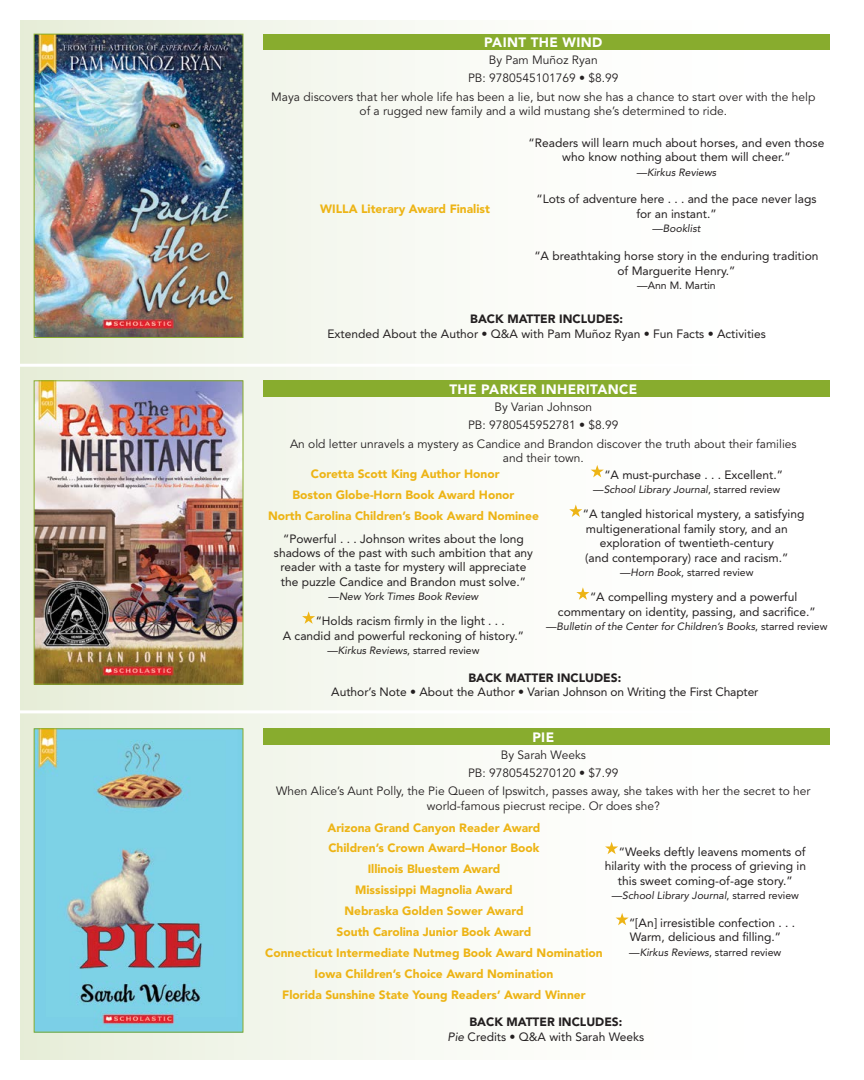
<style>
.page{position:relative;width:864px;height:1080px;background:#fff}
.page>*{position:absolute;margin:0;border:0;box-sizing:border-box;transform-origin:0 0}
.t1{font:900 13.5px "Avenir LT Std";letter-spacing:.03em;color:#fff}
.t2{font:12px/14.4px "Avenir LT Std";color:#231f20;text-align:center}
.t3{font:12px/18.1px "Avenir LT Std";color:#231f20;text-align:center}
.t4{font:900 12px/20.9px "Avenir LT Std";color:#edb415;text-align:center}
.t5{font:900 12px "Avenir LT Std";color:#231f20}
.t6{font:italic 10.5px "Avenir LT Std";color:#231f20}
.t7{font:10.5px "Avenir LT Std";color:#231f20}
.s1{font-style:normal}
.s2{font-style:italic}
.s3{font-weight:900}
</style>
<div class="page">
<div style="left:20px;top:20px;width:824px;height:1040px;background:linear-gradient(to right,#e5edd9,#fff)"></div>
<hr style="left:0;top:710px;width:864px;height:3px;background:#fff">
<hr style="left:0;top:364px;width:864px;height:3px;background:#fff">
<div style="left:263px;top:381px;width:567px;height:16px;background:#88ac2e"></div>
<img style="left:36px;top:382px;width:205px;height:301px">
<div style="left:34px;top:380px;width:209px;height:305px;border:1px solid #88ac2e"></div>
<svg style="left:302px;top:611px;width:13px;height:13px"></svg>
<svg style="left:591px;top:465px;width:13px;height:12px"></svg>
<svg style="left:569px;top:505px;width:13px;height:12px"></svg>
<svg style="left:576px;top:587px;width:13px;height:13px"></svg>
<div style="left:263px;top:34px;width:567px;height:15px;background:#88ac2e"></div>
<img style="left:36px;top:36px;width:205px;height:300px">
<div style="left:34px;top:34px;width:209px;height:304px;border:1px solid #88ac2e"></div>
<img style="left:36px;top:730px;width:205px;height:301px">
<div style="left:263px;top:728px;width:567px;height:17px;background:#88ac2e"></div>
<svg style="left:605px;top:842px;width:13px;height:12px"></svg>
<svg style="left:616px;top:913px;width:13px;height:12px"></svg>
<p class="t1" style="left:484px;top:34px;width:120px">PAINT THE WIND</p>
<p class="t3" style="left:271px;top:51px;width:546px">By Pam Muñoz Ryan<br>PB: 9780545101769 • $8.99<br>Maya discovers that her whole life has been a lie, but now she has a chance to start over with the help</p>
<p class="t3" style="left:360px;top:102px;width:369px">of a rugged new family and a wild mustang she’s determined to ride.</p>
<p class="t4" style="left:320px;top:199px;width:171px">WILLA Literary Award Finalist</p>
<p class="t2" style="left:529px;top:135px;width:297px">“Readers will learn much about horses, and even those who know nothing about them will cheer.”</p>
<p class="t6" style="left:637px;top:166px;width:81px">—Kirkus Reviews</p>
<p class="t2" style="left:536px;top:192px;width:281px">“Lots of adventure here . . . and the pace never lags for an instant.”</p>
<p class="t6" style="left:652px;top:223px;width:50px"><span class="s1">—</span>Booklist</p>
<p class="t2" style="left:534px;top:249px;width:286px">“A breathtaking horse story in the enduring tradition of Marguerite Henry.”</p>
<p class="t7" style="left:637px;top:279px;width:80px">—Ann M. Martin</p>
<p class="t5" style="left:470px;top:312px;width:154px">BACK MATTER INCLUDES:</p>
<p class="t2" style="left:328px;top:326px;width:440px">Extended About the Author • Q&amp;A with Pam Muñoz Ryan • Fun Facts • Activities</p>
<p class="t1" style="left:449px;top:381px;width:189px">THE PARKER INHERITANCE</p>
<p class="t3" style="left:290px;top:398px;width:508px">By Varian Johnson<br>PB: 9780545952781 • $8.99<br>An old letter unravels a mystery as Candice and Brandon discover the truth about their families</p>
<p class="t3" style="left:503px;top:449px;width:82px">and their town.</p>
<p class="t4" style="left:268px;top:463px;width:272px">Coretta Scott King Author Honor<br>Boston Globe-Horn Book Award Honor<br>North Carolina Children’s Book Award Nominee</p>
<p class="t2" style="left:604px;top:468px;width:180px">“A must-purchase . . . Excellent.”</p>
<p class="t6" style="left:593px;top:484px;width:189px"><span class="s1">—</span>School Library Journal<span class="s1">, starred review</span></p>
<p class="t2" style="left:583px;top:507px;width:223px">“A tangled historical mystery, a satisfying</p>
<p class="t2" style="left:586px;top:522px;width:203px">multigenerational family story, and an</p>
<p class="t2" style="left:600px;top:536px;width:176px">exploration of twentieth-century</p>
<p class="t2" style="left:585px;top:550px;width:205px">(and contemporary) race and racism.”</p>
<p class="t7" style="left:620px;top:566px;width:135px">—<span class="s2">Horn Book</span>, starred review</p>
<p class="t2" style="left:558px;top:590px;width:259px;text-align:left;text-indent:32px">“A compelling mystery and a powerful commentary on identity, passing, and sacrifice.”</p>
<p class="t6" style="left:546px;top:620px;width:283px"><span class="s1">—</span>Bulletin of the Center for Children’s Books<span class="s1">, starred review</span></p>
<p class="t2" style="left:274px;top:531px;width:261px">“Powerful . . . Johnson writes about the long shadows of the past with such ambition that any reader with a taste for mystery will appreciate the puzzle Candice and Brandon must solve.”</p>
<p class="t6" style="left:329px;top:590px;width:151px"><span class="s1">—</span>New York Times Book Review</p>
<p class="t2" style="left:283px;top:614px;width:243px;text-align:left;text-indent:33px">“Holds racism firmly in the light . . .<br>A candid and powerful reckoning of history.”</p>
<p class="t7" style="left:327px;top:644px;width:154px">—<span class="s2">Kirkus Reviews</span>, starred review</p>
<p class="t5" style="left:468px;top:670px;width:154px">BACK MATTER INCLUDES:</p>
<p class="t2" style="left:331px;top:685px;width:429px">Author’s Note • About the Author • Varian Johnson on Writing the First Chapter</p>
<p class="t1" style="left:533px;top:729px;width:23px">PIE</p>
<p class="t3" style="left:276px;top:746px;width:536px">By Sarah Weeks<br>PB: 9780545270120 • $7.99<br>When Alice’s Aunt Polly, the Pie Queen of Ipswitch, passes away, she takes with her the secret to her</p>
<p class="t3" style="left:427px;top:797px;width:234px">world-famous piecrust recipe. Or does she?</p>
<p class="t4" style="left:265px;top:817px;width:339px">Arizona Grand Canyon Reader Award<br>Children’s Crown Award–Honor Book<br>Illinois Bluestem Award<br>Mississippi Magnolia Award<br>Nebraska Golden Sower Award<br>South Carolina Junior Book Award<br>Connecticut Intermediate Nutmeg Book Award Nomination Iowa Children’s Choice Award Nomination<br>Florida Sunshine State Young Readers’ Award Winner</p>
<p class="t2" style="left:619px;top:844px;width:188px">“Weeks deftly leavens moments of</p>
<p class="t2" style="left:605px;top:859px;width:203px">hilarity with the process of grieving in</p>
<p class="t2" style="left:618px;top:873px;width:176px">this sweet coming-of-age story.”</p>
<p class="t6" style="left:612px;top:889px;width:189px"><span class="s1">—</span>School Library Journal<span class="s1">, starred review</span></p>
<p class="t2" style="left:629px;top:916px;width:167px;text-align:left">“[An] irresistible confection . . .<br>Warm, delicious and filling.”</p>
<p class="t7" style="left:629px;top:946px;width:154px">—<span class="s2">Kirkus Reviews</span>, starred review</p>
<p class="t2" style="left:448px;top:1015px;width:198px"><span class="s3">BACK MATTER INCLUDES:<br></span><span class="s2">Pie</span> Credits • Q&amp;A with Sarah Weeks</p>
</div>
